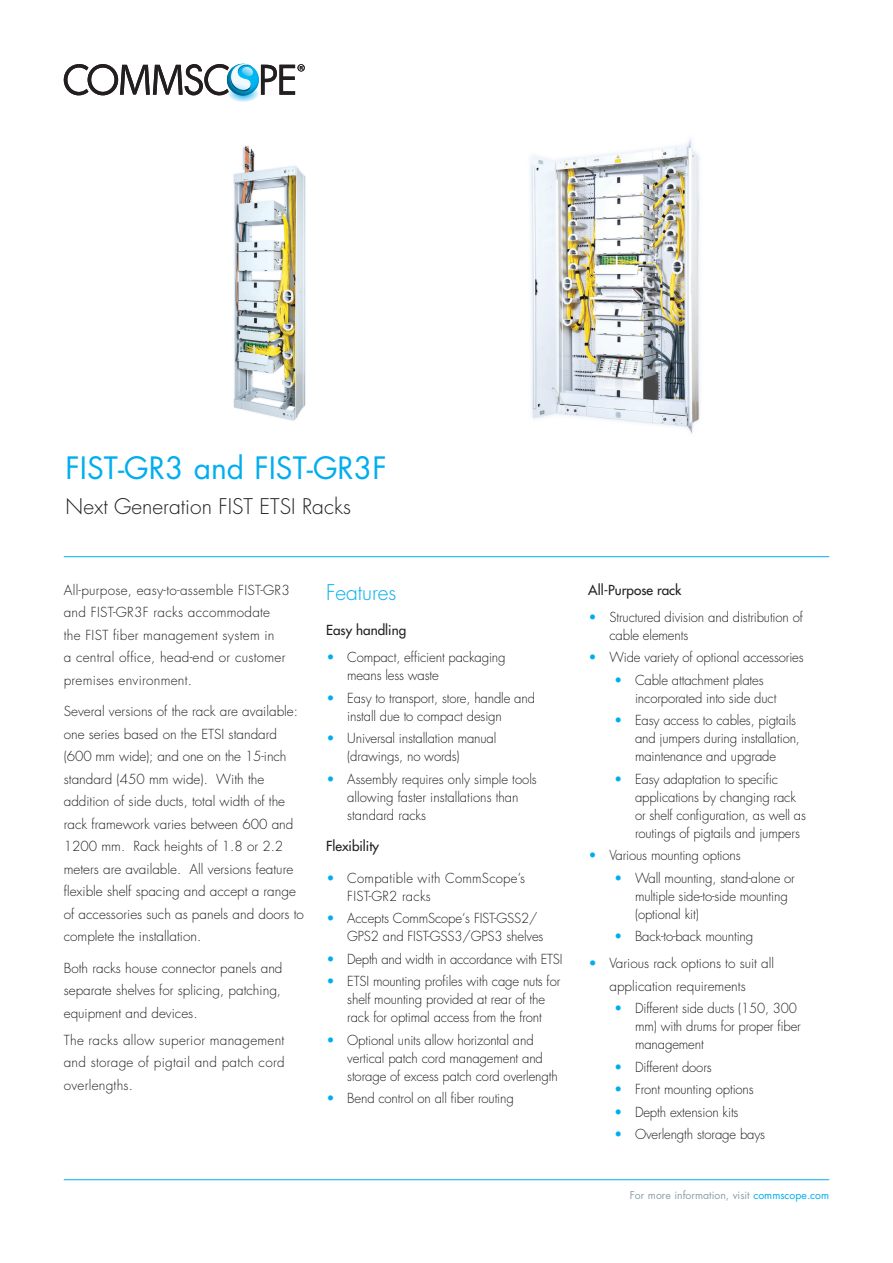
<style>
.page{position:relative;width:893px;height:1263px;background:#fff}
.page>*{position:absolute;margin:0;border:0;box-sizing:border-box;transform-origin:0 0}
.t1{font:30px "Futura Std";color:#00aeef}
.Subtitle{font:300 21px "Futura Std";color:#231f20}
.Subhead_Level_1{font:300 21px "Futura Std";color:#00aeef}
.Body_Light_9_13{font:300 13.5px/18px "Futura Std";letter-spacing:-.01em;color:#231f20}
.Body_Light_9_13-2{font:300 13.5px/22.5px "Futura Std";letter-spacing:.02em;color:#231f20}
.Subsubtitle{font:500 13.5px "Futura Std";color:#231f20}
.t2{font:10.5px "Futura Std";color:#8da0aa}
.s1{font-weight:700;color:#00aeef}
.s2{color:#00aeef}
</style>
<div class="page">
<hr style="left:64px;top:1179px;width:765px;height:1px;background:#00aeef">
<hr style="left:64px;top:556px;width:765px;height:1px;background:#00aeef">
<svg style="left:64px;top:63px;width:241px;height:39px"></svg>
<img style="left:233px;top:138px;width:467px;height:296px">
<p class="t1" style="left:66px;top:449px;width:323px">FIST-GR3 and FIST-GR3F</p>
<p class="Subtitle" style="left:66px;top:494px;width:287px">Next Generation FIST ETSI Racks</p>
<p class="Body_Light_9_13-2" style="left:64px;top:579px;width:228px">All-purpose, easy-to-assemble FIST-GR3 and FIST-GR3F racks accommodate the FIST fiber management system in<br>a central office, head-end or customer premises environment.</p>
<p class="Body_Light_9_13" style="left:64px;top:701px;width:242px;line-height:22.5px">Several versions of the rack are available: one series based on the ETSI standard (600 mm wide); and one on the 15-inch standard (450 mm wide). With the addition of side ducts, total width of the rack framework varies between 600 and 1200 mm. Rack heights of 1.8 or 2.2 meters are available. All versions feature flexible shelf spacing and accept a range of accessories such as panels and doors to complete the installation.</p>
<p class="Body_Light_9_13" style="left:64px;top:957px;width:220px;line-height:22.5px;text-align:justify">Both racks house connector panels and separate shelves for splicing, patching, equipment and devices.</p>
<p class="Body_Light_9_13" style="left:64px;top:1029px;width:222px;line-height:22.5px;text-align:justify">The racks allow superior management and storage of pigtail and patch cord overlengths.</p>
<p class="Subhead_Level_1" style="left:326px;top:579px;width:72px">Features</p>
<p class="Subsubtitle" style="left:326px;top:622px;width:82px">Easy handling</p>
<p class="Body_Light_9_13" style="left:347px;top:649px;width:160px;text-indent:-21px"><span class="s1">•</span> Compact, efficient packaging means less waste</p>
<p class="Body_Light_9_13" style="left:347px;top:689px;width:189px;text-indent:-21px"><span class="s1">•</span> Easy to transport, store, handle and install due to compact design</p>
<p class="Body_Light_9_13" style="left:347px;top:730px;width:151px;text-indent:-21px"><span class="s1">•</span> Universal installation manual (drawings, no words)</p>
<p class="Body_Light_9_13" style="left:347px;top:770px;width:191px;text-indent:-21px"><span class="s1">•</span> Assembly requires only simple tools allowing faster installations than standard racks</p>
<p class="Subsubtitle" style="left:326px;top:838px;width:55px">Flexibility</p>
<p class="Body_Light_9_13-2" style="left:347px;top:869px;width:179px;line-height:18px;text-indent:-21px"><span class="s1">•</span> Compatible with CommScope’s<br>FIST-GR2 racks</p>
<p class="Body_Light_9_13" style="left:347px;top:910px;width:198px;text-indent:-21px"><span class="s1">•</span> Accepts CommScope‘s FIST-GSS2/<br>GPS2 and FIST-GSS3/GPS3 shelves</p>
<p class="Body_Light_9_13" style="left:326px;top:950px;width:238px"><span class="s1">•</span> Depth and width in accordance with ETSI</p>
<p class="Body_Light_9_13" style="left:326px;top:973px;width:236px;text-align:center"><span class="s1">•</span> ETSI mounting profiles with cage nuts for shelf mounting provided at rear of the<br>rack for optimal access from the front</p>
<p class="Body_Light_9_13" style="left:347px;top:1031px;width:212px;text-indent:-21px"><span class="s1">•</span> Optional units allow horizontal and vertical patch cord management and storage of excess patch cord overlength</p>
<p class="Body_Light_9_13" style="left:326px;top:1090px;width:189px"><span class="s1">•</span> Bend control on all fiber routing</p>
<p class="Subsubtitle" style="left:588px;top:581px;width:95px">All-Purpose rack</p>
<p class="Body_Light_9_13" style="left:609px;top:608px;width:195px;text-indent:-21px"><span class="s1">•</span> Structured division and distribution of cable elements</p>
<p class="Body_Light_9_13" style="left:588px;top:649px;width:217px"><span class="s1">•</span> Wide variety of optional accessories</p>
<p class="Body_Light_9_13" style="left:635px;top:671px;width:143px;text-indent:-21px"><span class="s1">•</span> Cable attachment plates incorporated into side duct</p>
<p class="Body_Light_9_13" style="left:635px;top:712px;width:167px;text-indent:-21px"><span class="s1">•</span> Easy access to cables, pigtails and jumpers during installation, maintenance and upgrade</p>
<p class="Body_Light_9_13" style="left:635px;top:770px;width:172px;text-indent:-21px"><span class="s1">•</span> Easy adaptation to specific applications by changing rack or shelf configuration, as well as routings of pigtails and jumpers</p>
<p class="Body_Light_9_13" style="left:588px;top:847px;width:154px"><span class="s1">•</span> Various mounting options</p>
<p class="Body_Light_9_13" style="left:635px;top:869px;width:161px;text-indent:-21px"><span class="s1">•</span> Wall mounting, stand-alone or multiple side-to-side mounting (optional kit)</p>
<p class="Body_Light_9_13" style="left:614px;top:928px;width:141px"><span class="s1">•</span> Back-to-back mounting</p>
<p class="Body_Light_9_13" style="left:588px;top:953px;width:187px;line-height:22.5px;text-align:center"><span class="s1">•</span> Various rack options to suit all application requirements</p>
<p class="Body_Light_9_13" style="left:635px;top:1000px;width:167px;text-indent:-21px"><span class="s1">•</span> Different side ducts (150, 300 mm) with drums for proper fiber management</p>
<p class="Body_Light_9_13" style="left:614px;top:1058px;width:99px"><span class="s1">•</span> Different doors</p>
<p class="Body_Light_9_13" style="left:614px;top:1081px;width:142px"><span class="s1">•</span> Front mounting options</p>
<p class="Body_Light_9_13" style="left:614px;top:1103px;width:126px"><span class="s1">•</span> Depth extension kits</p>
<p class="Body_Light_9_13" style="left:614px;top:1126px;width:153px"><span class="s1">•</span> Overlength storage bays</p>
<p class="t2" style="left:630px;top:1188px;width:201px">For more information, visit <span class="s2">commscope.com</span></p>
</div>
